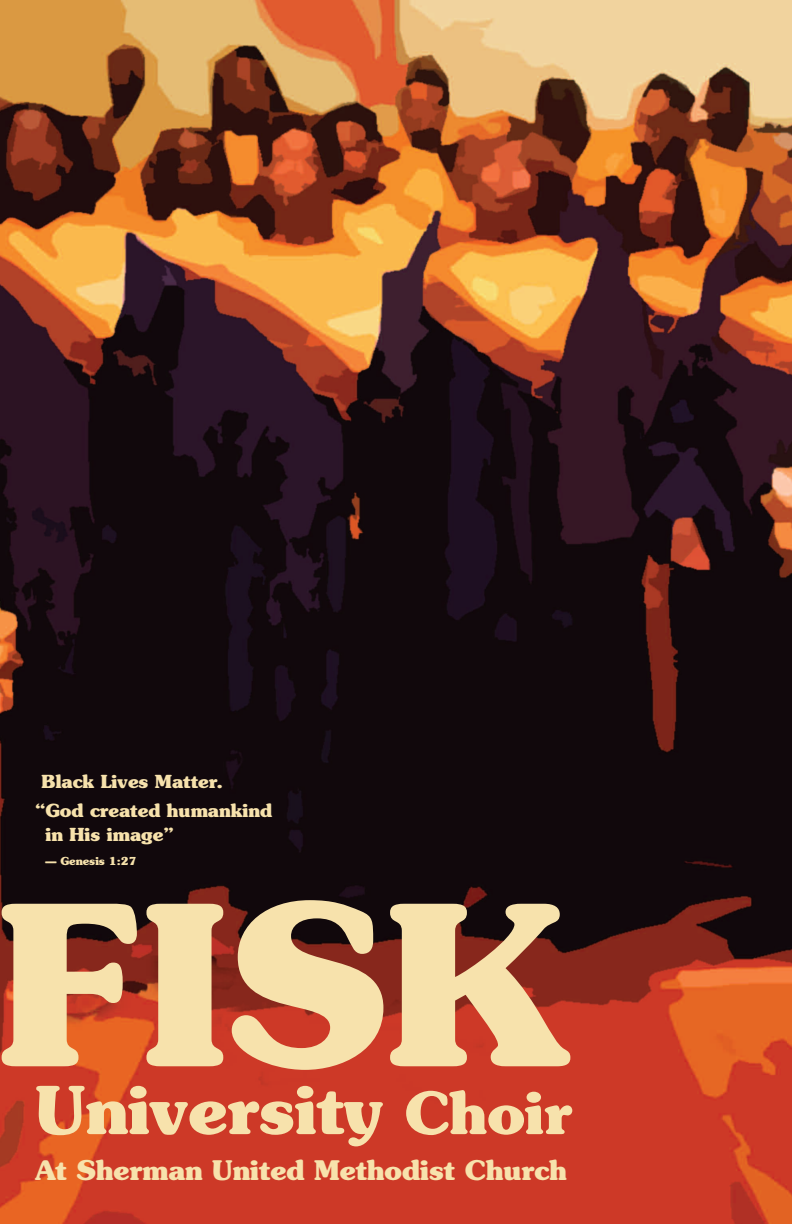
<style>
.page{position:relative;width:792px;height:1224px;background:#fff}
.page>*{position:absolute;margin:0;border:0;box-sizing:border-box;transform-origin:0 0}
.t1{font:700 222.1px "Souvenir";color:#f7e2ac}
.t2{font:700 66px "Souvenir";color:#f7e2ac}
.t3{font:700 58px "Souvenir";color:#f7e2ac}
.t4{font:700 27px "Souvenir";color:#f7e2ac}
.t5{font:700 18px/29.4px "Souvenir";color:#f7e2ac}
.t6{font:700 11px "Souvenir";color:#f7e2ac}
</style>
<div class="page">
<img style="left:0;top:0;width:792px;height:1224px">
<p class="t5" style="left:35px;top:768px;width:238px;text-indent:6px">Black Lives Matter. “God created humankind</p>
<p class="t5" style="left:46px;top:821px;width:130px">in His image”</p>
<p class="t6" style="left:46px;top:857px;width:93px">— Genesis 1:27</p>
<h1 class="t1" style="left:-1px;top:898px;width:572px">FISK</h1>
<h2 class="t2" style="left:35px;top:1084px;width:348px">University</h2>
<h3 class="t3" style="left:405px;top:1090px;width:169px">Choir</h3>
<h3 class="t4" style="left:35px;top:1159px;width:533px">At Sherman United Methodist Church</h3>
</div>
